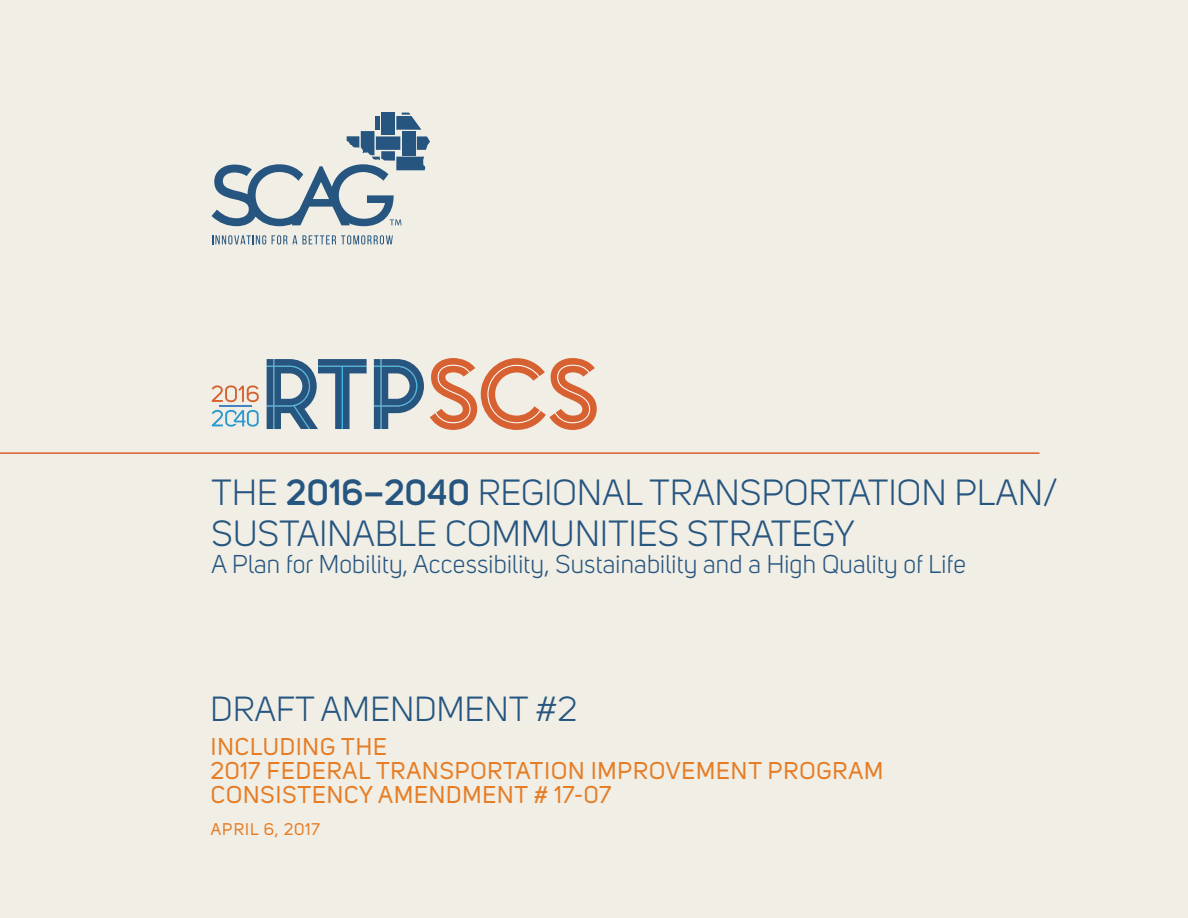
<style>
.page{position:relative;width:1188px;height:918px;background:#f0eee5}
.page>*{position:absolute;margin:0;border:0;box-sizing:border-box;transform-origin:0 0}
.titleCover{font:36px/40.5px "Uni Sans";letter-spacing:.01em;color:#26557f}
.draft{font:34.5px "Uni Sans";letter-spacing:.01em;color:#26557f}
.planline{font:25.5px "Uni Sans";letter-spacing:.01em;color:#26557f}
.DRAFTTxt{font:24px/24px "Uni Sans";letter-spacing:.04em;color:#e67d25}
.DRAFTTxt-2{font:16.8px "Uni Sans";letter-spacing:.07em;color:#e67d25}
.s1{font-weight:600}
</style>
<div class="page">
<svg style="left:267px;top:359px;width:100px;height:70px;background:#829db1"></svg>
<svg style="left:374px;top:359px;width:50px;height:70px;background:#7896ac"></svg>
<svg style="left:430px;top:358px;width:167px;height:72px;background:#e4ae94"></svg>
<svg style="left:212px;top:385px;width:47px;height:17px"></svg>
<svg style="left:212px;top:410px;width:47px;height:17px"></svg>
<hr style="left:219px;top:405px;width:33px;height:2px;background:#4382c4">
<hr style="left:0;top:452px;width:1040px;height:2px;background:#d76131">
<svg style="left:212px;top:235px;width:54px;height:9px"></svg>
<svg style="left:272px;top:235px;width:121px;height:9px"></svg>
<svg style="left:212px;top:113px;width:218px;height:113px;background:#b9c4c9"></svg>
<p class="titleCover" style="left:212px;top:473px;width:848px">THE <span class="s1">2016–2040</span> REGIONAL TRANSPORTATION PLAN/<br>SUSTAINABLE COMMUNITIES STRATEGY</p>
<p class="planline" style="left:212px;top:549px;width:756px">A Plan for Mobility, Accessibility, Sustainability and a High Quality of Life</p>
<p class="draft" style="left:211px;top:689px;width:368px">DRAFT AMENDMENT #2</p>
<p class="DRAFTTxt" style="left:211px;top:734px;width:674px">INCLUDING THE<br>2017 FEDERAL TRANSPORTATION IMPROVEMENT PROGRAM<br>CONSISTENCY AMENDMENT # 17-07</p>
<p class="DRAFTTxt-2" style="left:211px;top:819px;width:111px">APRIL 6, 2017</p>
</div>
